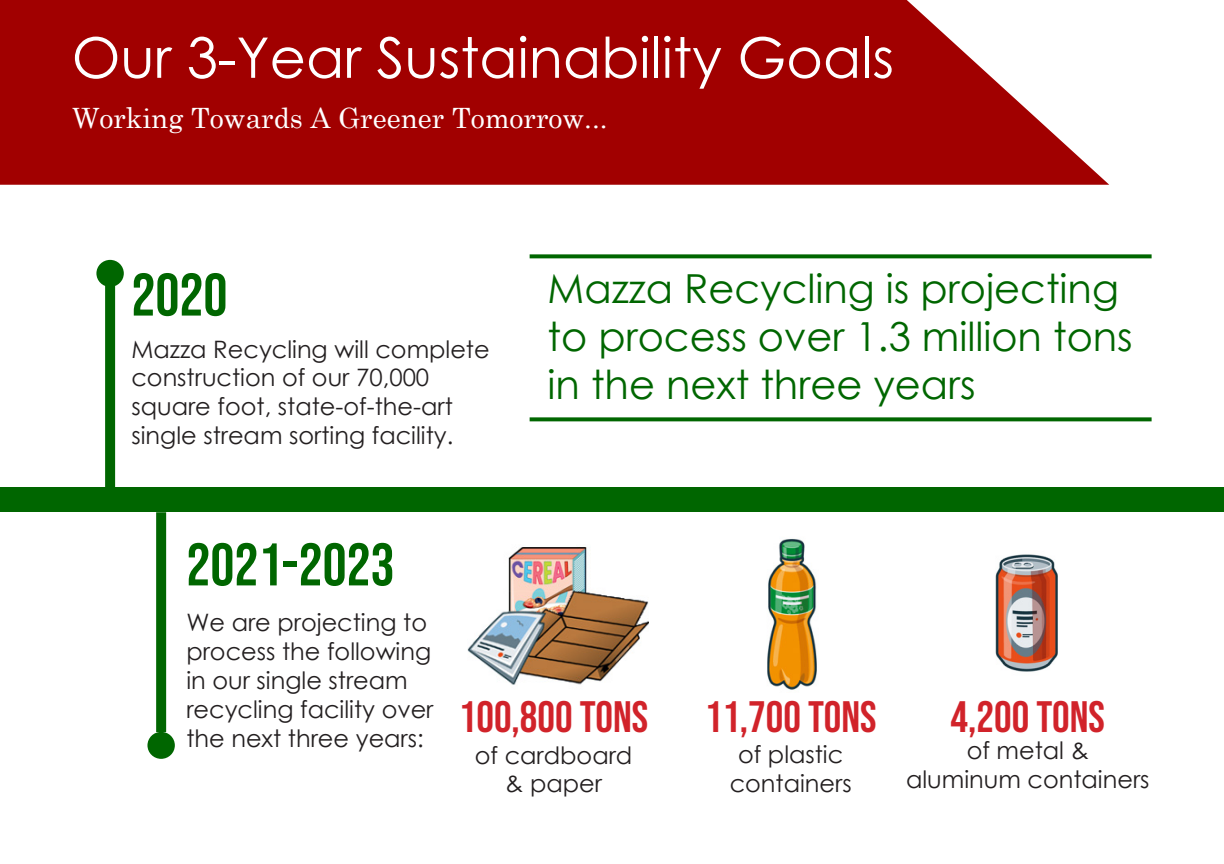
<style>
.page{position:relative;width:1224px;height:864px;background:#fff}
.page>*{position:absolute;margin:0;border:0;box-sizing:border-box;transform-origin:0 0}
.Body_Header{font:60px "Bebas Neue";color:#060}
.t1{font:56px "Century Gothic";color:#fff}
.Body_Text{font:44px "Bebas Neue";color:#d1232a}
.Paragraph_Style_2{font:40px/48px "Century Gothic";color:#060}
.Small_Header{font:28px "Century Schoolbook";color:#fff}
.Body_Text-2{font:24px/28.8px "Century Gothic";color:#231f20}
</style>
<div class="page">
<svg style="left:0;top:0;width:1109px;height:185px;background:#a91717"></svg>
<svg style="left:530px;top:254px;width:622px;height:4px;background:#187418"></svg>
<svg style="left:530px;top:417px;width:622px;height:4px;background:#187418"></svg>
<div style="left:0;top:487px;width:1224px;height:25px;background:#060"></div>
<div style="left:105px;top:284px;width:10px;height:203px;background:#060"></div>
<div style="left:156px;top:512px;width:10px;height:220px;background:#060"></div>
<div style="left:147px;top:732px;width:28px;height:27px;background:#060;border-radius:50%"></div>
<div style="left:96px;top:260px;width:28px;height:27px;background:#060;border-radius:50%"></div>
<img style="left:467px;top:547px;width:181px;height:138px">
<img style="left:767px;top:538px;width:50px;height:152px">
<img style="left:995px;top:554px;width:63px;height:118px">
<p class="t1" style="left:72px;top:18px;width:824px">Our 3-Year Sustainability Goals</p>
<p class="Small_Header" style="left:72px;top:94px;width:537px">Working Towards A Greener Tomorrow...</p>
<p class="Body_Header" style="left:131px;top:261px;width:97px">2020</p>
<p class="Body_Text-2" style="left:131px;top:334px;width:360px">Mazza Recycling will complete construction of our 70,000 square foot, state-of-the-art single stream sorting facility.</p>
<p class="Body_Header" style="left:186px;top:531px;width:210px">2021-2023</p>
<p class="Paragraph_Style_2" style="left:548px;top:264px;width:587px">Mazza Recycling is projecting to process over 1.3 million tons in the next three years</p>
<p class="Body_Text-2" style="left:186px;top:608px;width:242px">We are projecting to</p>
<p class="Body_Text-2" style="left:186px;top:637px;width:246px">process the following</p>
<p class="Body_Text-2" style="left:186px;top:665px;width:223px">in our single stream</p>
<p class="Body_Text-2" style="left:186px;top:694px;width:249px">recycling facility over</p>
<p class="Body_Text-2" style="left:186px;top:723px;width:239px">the next three years:</p>
<p class="Body_Text" style="left:459px;top:692px;width:191px">100,800 TONS</p>
<p class="Body_Text" style="left:705px;top:692px;width:173px">11,700 TONS</p>
<p class="Body_Text" style="left:951px;top:692px;width:156px">4,200 TONS</p>
<p class="Body_Text-2" style="left:475px;top:740px;width:159px">of cardboard</p>
<p class="Body_Text-2" style="left:505px;top:769px;width:98px">&amp; paper</p>
<p class="Body_Text-2" style="left:738px;top:740px;width:107px">of plastic</p>
<p class="Body_Text-2" style="left:730px;top:769px;width:123px">containers</p>
<p class="Body_Text-2" style="left:967px;top:736px;width:124px">of metal &amp;</p>
<p class="Body_Text-2" style="left:906px;top:764px;width:245px">aluminum containers</p>
</div>
